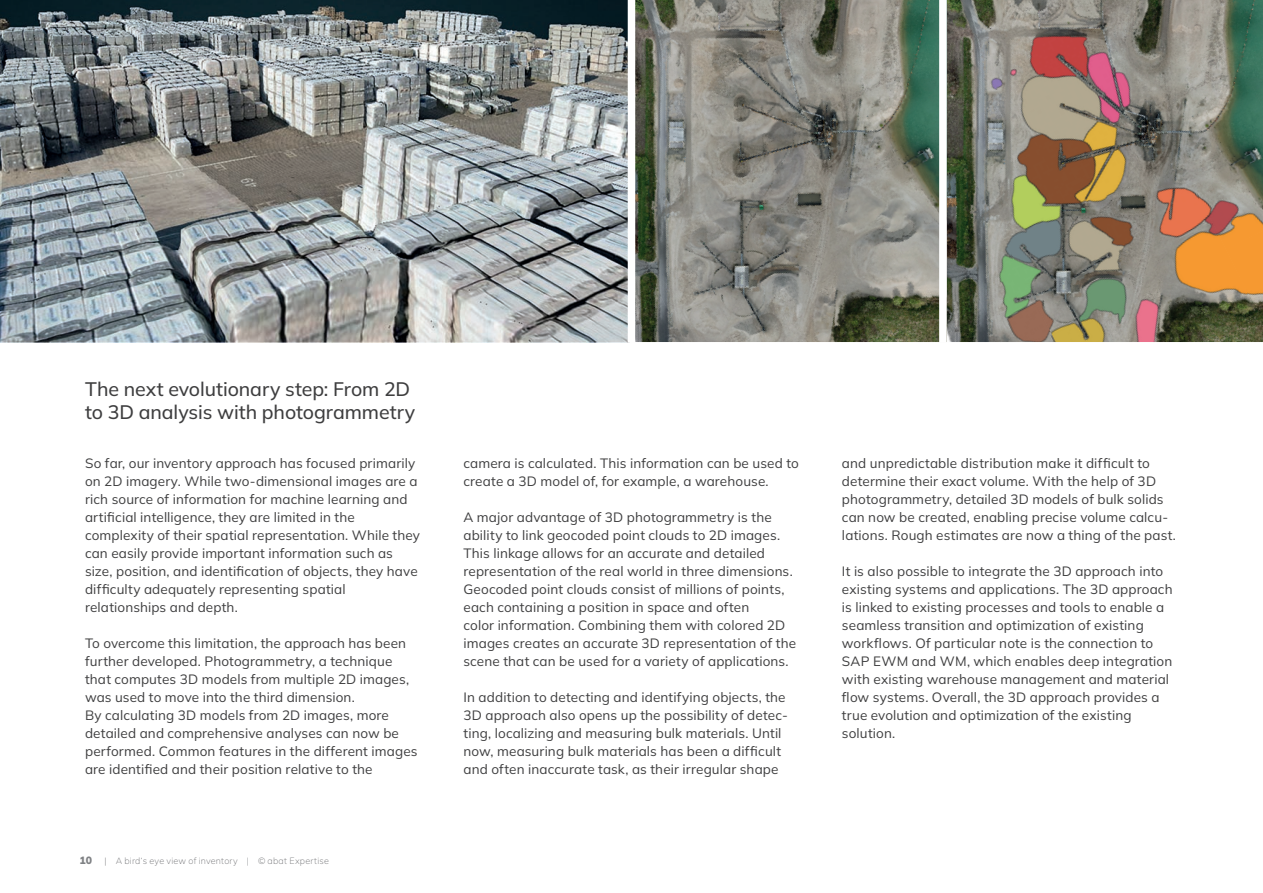
<style>
.page{position:relative;width:1263px;height:893px;background:#fff}
.page>*{position:absolute;margin:0;border:0;box-sizing:border-box;transform-origin:0 0}
.t1{font:500 19.5px/23.4px "Mulish";letter-spacing:-.005em;color:#3e3e3f}
.t2{font:13.5px/18px "Mulish";letter-spacing:.01em;color:#3e3e3f}
.t3{font:900 10.5px "Mulish";color:#808285}
.t4{font:200 9px "Mulish";letter-spacing:.02em;color:#6c6d70}
</style>
<div class="page">
<img style="left:0;top:0;width:908px;height:342px">
<img style="left:947px;top:0;width:278px;height:342px">
<img style="left:1100px;top:0;width:163px;height:250px">
<img style="left:947px;top:126px;width:109px;height:216px">
<img style="left:1208px;top:0;width:55px;height:108px">
<img style="left:947px;top:234px;width:54px;height:108px">
<div style="left:1225px;top:230px;width:38px;height:64px;background:#f69931"></div>
<img style="left:1153px;top:294px;width:110px;height:48px">
<img style="left:784px;top:0;width:155px;height:251px">
<img style="left:635px;top:125px;width:103px;height:217px">
<img style="left:892px;top:0;width:47px;height:109px">
<img style="left:635px;top:233px;width:49px;height:109px">
<img style="left:908px;top:231px;width:31px;height:63px">
<img style="left:835px;top:294px;width:104px;height:48px">
<div style="left:628px;top:0;width:7px;height:343px;background:#fff"></div>
<h1 class="t1" style="left:85px;top:377px;width:332px">The next evolutionary step: From 2D to 3D analysis with photogrammetry</h1>
<p class="t2" style="left:85px;top:454px;width:337px">So far, our inventory approach has focused primarily on 2D imagery. While two-dimensional images are a rich source of information for machine learning and artificial intelligence, they are limited in the complexity of their spatial representation. While they can easily provide important information such as size, position, and identification of objects, they have difficulty adequately representing spatial relationships and depth.</p>
<p class="t2" style="left:85px;top:634px;width:334px">To overcome this limitation, the approach has been further developed. Photogrammetry, a technique that computes 3D models from multiple 2D images, was used to move into the third dimension.<br>By calculating 3D models from 2D images, more detailed and comprehensive analyses can now be performed. Common features in the different images are identified and their position relative to the</p>
<p class="t3" style="left:79px;top:853px;width:14px">10</p>
<p class="t4" style="left:105px;top:855px;width:226px">| A bird‘s eye view of inventory | © abat Expertise</p>
<p class="t2" style="left:463px;top:454px;width:337px">camera is calculated. This information can be used to create a 3D model of, for example, a warehouse.</p>
<p class="t2" style="left:463px;top:508px;width:334px">A major advantage of 3D photogrammetry is the ability to link geocoded point clouds to 2D images.<br>This linkage allows for an accurate and detailed representation of the real world in three dimensions.<br>Geocoded point clouds consist of millions of points, each containing a position in space and often<br>color information. Combining them with colored 2D images creates an accurate 3D representation of the scene that can be used for a variety of applications.</p>
<p class="t2" style="left:463px;top:688px;width:326px">In addition to detecting and identifying objects, the 3D approach also opens up the possibility of detec&shy;ting, localizing and measuring bulk materials. Until now, measuring bulk materials has been a difficult and often inaccurate task, as their irregular shape</p>
<p class="t2" style="left:842px;top:454px;width:336px">and unpredictable distribution make it difficult to determine their exact volume. With the help of 3D photogrammetry, detailed 3D models of bulk solids can now be created, enabling precise volume calcu&shy;lations. Rough estimates are now a thing of the past.</p>
<p class="t2" style="left:842px;top:562px;width:332px">It is also possible to integrate the 3D approach into existing systems and applications. The 3D approach is linked to existing processes and tools to enable a seamless transition and optimization of existing workflows. Of particular note is the connection to SAP EWM and WM, which enables deep integration with existing warehouse management and material flow systems. Overall, the 3D approach provides a true evolution and optimization of the existing solution.</p>
</div>
